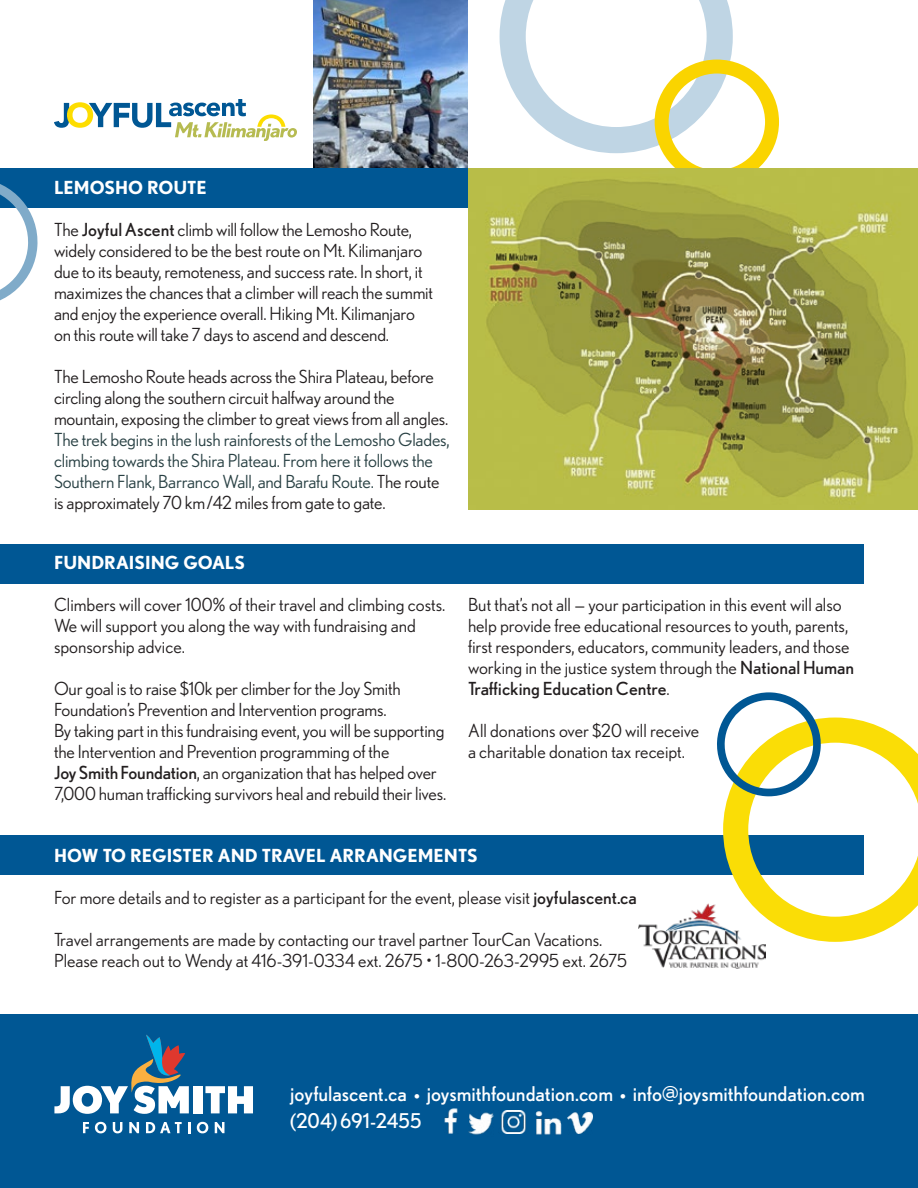
<style>
.page{position:relative;width:918px;height:1188px;background:#fff}
.page>*{position:absolute;margin:0;border:0;box-sizing:border-box;transform-origin:0 0}
.t1{font:20.25px/27px "Nobel";letter-spacing:-.005em;color:#fff}
.t2{font:18px/21px "Nobel";letter-spacing:-.01em;color:#231f20}
.t3{font:700 18px "Nobel";color:#fff}
.s1{font-style:inherit}
.s2{color:#294144}
</style>
<div class="page">
<div style="left:0;top:835px;width:864px;height:40px;background:#005794"></div>
<svg style="left:500px;top:0;width:233px;height:153px"></svg>
<svg style="left:723px;top:718px;width:195px;height:224px"></svg>
<div style="left:655px;top:60px;width:124px;height:124px;border:14px solid #fad400;border-radius:50%"></div>
<div style="left:0;top:168px;width:864px;height:40px;background:#005794"></div>
<div style="left:0;top:544px;width:864px;height:40px;background:#005794"></div>
<img style="left:468px;top:168px;width:450px;height:341px">
<div style="left:0;top:1015px;width:918px;height:173px;background:#005794"></div>
<div style="left:193px;top:1086px;width:9px;height:27px;background:#fff"></div>
<svg style="left:205px;top:1086px;width:48px;height:27px"></svg>
<svg style="left:83px;top:1122px;width:6px;height:11px"></svg>
<svg style="left:95px;top:1122px;width:11px;height:11px"></svg>
<svg style="left:113px;top:1122px;width:9px;height:11px"></svg>
<svg style="left:129px;top:1122px;width:10px;height:11px"></svg>
<svg style="left:146px;top:1122px;width:36px;height:11px"></svg>
<svg style="left:188px;top:1122px;width:2px;height:11px"></svg>
<svg style="left:197px;top:1122px;width:11px;height:11px"></svg>
<svg style="left:215px;top:1122px;width:9px;height:11px"></svg>
<svg style="left:54px;top:1035px;width:135px;height:79px"></svg>
<img style="left:444px;top:1108px;width:14px;height:26px">
<img style="left:468px;top:1112px;width:25px;height:23px">
<img style="left:501px;top:1110px;width:25px;height:24px">
<img style="left:536px;top:1111px;width:25px;height:24px">
<img style="left:568px;top:1112px;width:25px;height:22px">
<img style="left:313px;top:0;width:155px;height:168px">
<svg style="left:54px;top:99px;width:243px;height:42px"></svg>
<svg style="left:717px;top:692px;width:106px;height:104px"></svg>
<img style="left:638px;top:904px;width:128px;height:65px">
<svg style="left:0;top:184px;width:38px;height:117px"></svg>
<p class="t3" style="left:54px;top:177px;width:154px">LEMOSHO ROUTE</p>
<p class="t2" style="left:54px;top:219px;width:381px">The <span class="s1">Joyful Ascent</span> climb will follow the Lemosho Route, widely considered to be the best route on Mt. Kilimanjaro due to its beauty, remoteness, and success rate. In short, it maximizes the chances that a climber will reach the summit and enjoy the experience overall. Hiking Mt. Kilimanjaro on this route will take 7 days to ascend and descend.</p>
<p class="t2" style="left:54px;top:366px;width:397px">The Lemosho Route heads across the Shira Plateau, before circling along the southern circuit halfway around the mountain, exposing the climber to great views from all angles.<br><span class="s2">The trek begins in the lush rainforests of the Lemosho Glades, climbing towards the Shira Plateau. From here it follows the Southern Flank, Barranco Wall, and Barafu Route.</span> The route is approximately 70 km/42 miles from gate to gate.</p>
<p class="t3" style="left:54px;top:552px;width:193px">FUNDRAISING GOALS</p>
<p class="t2" style="left:54px;top:594px;width:393px">Climbers will cover 100% of their travel and climbing costs.<br>We will support you along the way with fundraising and sponsorship advice.</p>
<p class="t2" style="left:54px;top:678px;width:348px">Our goal is to raise $10k per climber for the Joy Smith<br>Foundation’s Prevention and Intervention programs.</p>
<p class="t2" style="left:54px;top:720px;width:392px">By taking part in this fundraising event, you will be supporting the Intervention and Prevention programming of the</p>
<p class="t2" style="left:54px;top:762px;width:394px"><span class="s1">Joy Smith Foundation</span>, an organization that has helped over<br>7,000 human trafficking survivors heal and rebuild their lives.</p>
<p class="t2" style="left:468px;top:594px;width:388px">But that’s not all — your participation in this event will also help provide free educational resources to youth, parents, first responders, educators, community leaders, and those working in the justice system through the <span class="s1">National Human Trafficking Education Centre</span>.</p>
<p class="t2" style="left:468px;top:720px;width:233px">All donations over $20 will receive a charitable donation tax receipt.</p>
<p class="t3" style="left:54px;top:845px;width:425px">HOW TO REGISTER AND TRAVEL ARRANGEMENTS</p>
<p class="t2" style="left:54px;top:887px;width:584px">For more details and to register as a participant for the event, please visit <span class="s1">joyfulascent.ca</span></p>
<p class="t2" style="left:54px;top:929px;width:575px">Travel arrangements are made by contacting our travel partner TourCan Vacations.<br>Please reach out to Wendy at 416-391-0334 ext. 2675 • 1-800-263-2995 ext. 2675</p>
<p class="t1" style="left:290px;top:1080px;width:576px">joyfulascent.ca • joysmithfoundation.com • info@joysmithfoundation.com (204) 691-2455</p>
</div>
